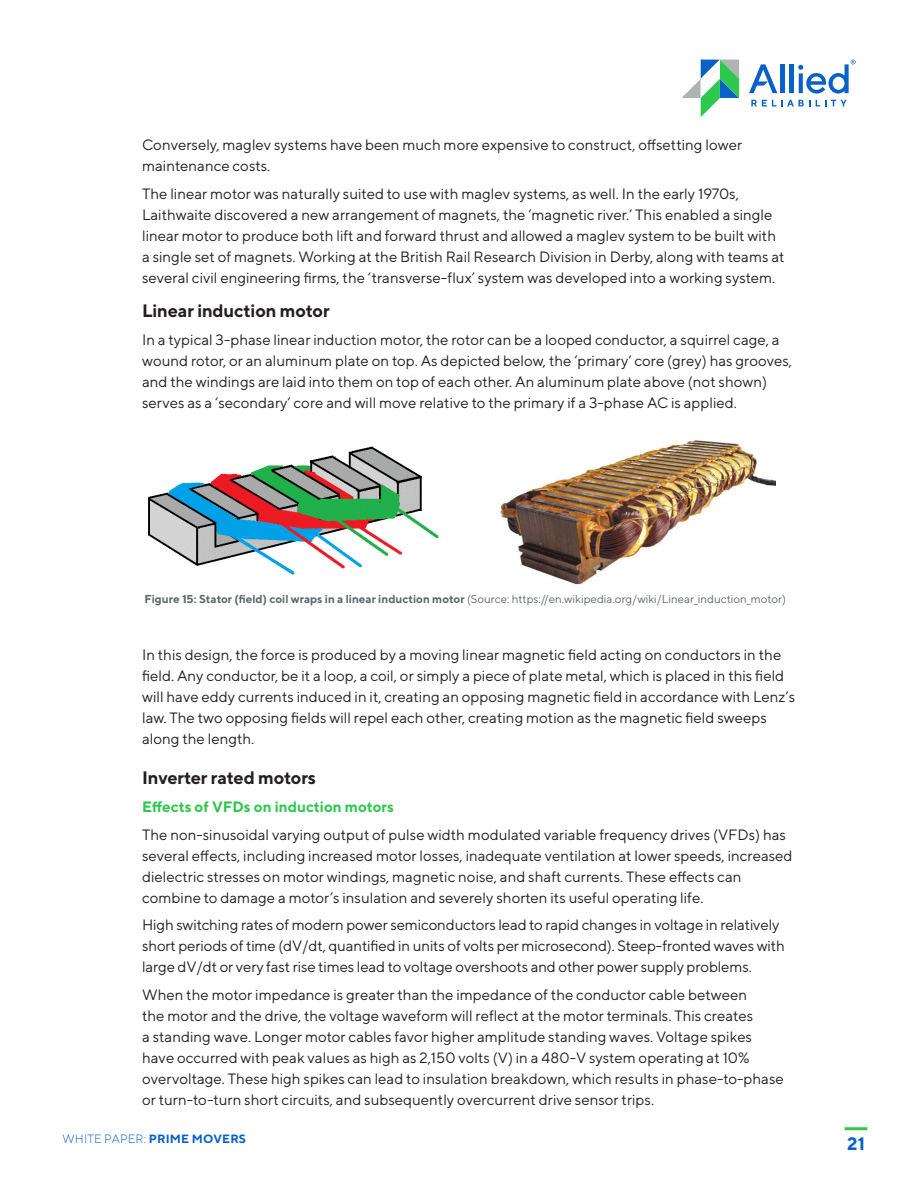
<style>
.page{position:relative;width:918px;height:1188px;background:#fff}
.page>*{position:absolute;margin:0;border:0;box-sizing:border-box;transform-origin:0 0}
.t1{font:700 18px "TT Norms";letter-spacing:-.01em;color:#231f20}
.t2{font:700 18px "TT Norms";color:#0861c7}
.t3{font:15px/21px "TT Norms";color:#231f20}
.t4{font:700 15px "TT Norms";color:#2ec74d}
.t5{font:300 12px "TT Norms";letter-spacing:.01em;color:#0861c7}
.t6{font:11.55px "TT Norms";color:#616669}
.s1{font-weight:700}
</style>
<div class="page">
<svg style="left:681px;top:60px;width:58px;height:57px"></svg>
<svg style="left:751px;top:100px;width:59px;height:6px"></svg>
<svg style="left:816px;top:100px;width:31px;height:6px"></svg>
<div style="left:780px;top:64px;width:5px;height:29px;background:#0861c7"></div>
<hr style="left:790px;top:64px;width:4px;height:29px;background:#0861c7">
<svg style="left:749px;top:64px;width:28px;height:29px"></svg>
<svg style="left:798px;top:60px;width:58px;height:34px"></svg>
<hr style="left:845px;top:1127px;width:22px;height:3px;background:#2dc84d">
<img style="left:148px;top:444px;width:291px;height:131px">
<img style="left:500px;top:440px;width:275px;height:145px">
<p class="t3" style="left:142px;top:134px;width:602px">Conversely, maglev systems have been much more expensive to construct, offsetting lower maintenance costs.</p>
<p class="t3" style="left:142px;top:183px;width:644px">The linear motor was naturally suited to use with maglev systems, as well. In the early 1970s, Laithwaite discovered a new arrangement of magnets, the ‘magnetic river.’ This enabled a single linear motor to produce both lift and forward thrust and allowed a maglev system to be built with a single set of magnets. Working at the British Rail Research Division in Derby, along with teams at several civil engineering firms, the ‘transverse-flux’ system was developed into a working system.</p>
<p class="t1" style="left:142px;top:299px;width:189px">Linear induction motor</p>
<p class="t3" style="left:142px;top:329px;width:652px">In a typical 3-phase linear induction motor, the rotor can be a looped conductor, a squirrel cage, a wound rotor, or an aluminum plate on top. As depicted below, the ‘primary’ core (grey) has grooves, and the windings are laid into them on top of each other. An aluminum plate above (not shown) serves as a ‘secondary’ core and will move relative to the primary if a 3-phase AC is applied.</p>
<p class="t6" style="left:144px;top:592px;width:643px"><span class="s1">Figure 15: Stator (field) coil wraps in a linear induction motor</span> (Source: https://en.wikipedia.org/wiki/Linear_induction_motor)</p>
<p class="t3" style="left:142px;top:644px;width:655px">In this design, the force is produced by a moving linear magnetic field acting on conductors in the field. Any conductor, be it a loop, a coil, or simply a piece of plate metal, which is placed in this field will have eddy currents induced in it, creating an opposing magnetic field in accordance with Lenz’s law. The two opposing fields will repel each other, creating motion as the magnetic field sweeps along the length.</p>
<p class="t1" style="left:142px;top:767px;width:175px">Inverter rated motors</p>
<p class="t4" style="left:142px;top:797px;width:253px">Effects of VFDs on induction motors</p>
<p class="t3" style="left:142px;top:824px;width:652px">The non-sinusoidal varying output of pulse width modulated variable frequency drives (VFDs) has several effects, including increased motor losses, inadequate ventilation at lower speeds, increased dielectric stresses on motor windings, magnetic noise, and shaft currents. These effects can combine to damage a motor’s insulation and severely shorten its useful operating life.</p>
<p class="t3" style="left:142px;top:914px;width:644px">High switching rates of modern power semiconductors lead to rapid changes in voltage in relatively short periods of time (dV/dt, quantified in units of volts per microsecond). Steep-fronted waves with large dV/dt or very fast rise times lead to voltage overshoots and other power supply problems.</p>
<p class="t3" style="left:142px;top:984px;width:643px">When the motor impedance is greater than the impedance of the conductor cable between<br>the motor and the drive, the voltage waveform will reflect at the motor terminals. This creates<br>a standing wave. Longer motor cables favor higher amplitude standing waves. Voltage spikes have occurred with peak values as high as 2,150 volts (V) in a 480-V system operating at 10% overvoltage. These high spikes can lead to insulation breakdown, which results in phase-to-phase or turn-to-turn short circuits, and subsequently overcurrent drive sensor trips.</p>
<p class="t5" style="left:63px;top:1132px;width:185px">WHITE PAPER: <span class="s1">PRIME MOVERS</span></p>
<p class="t2" style="left:847px;top:1132px;width:19px">21</p>
</div>
